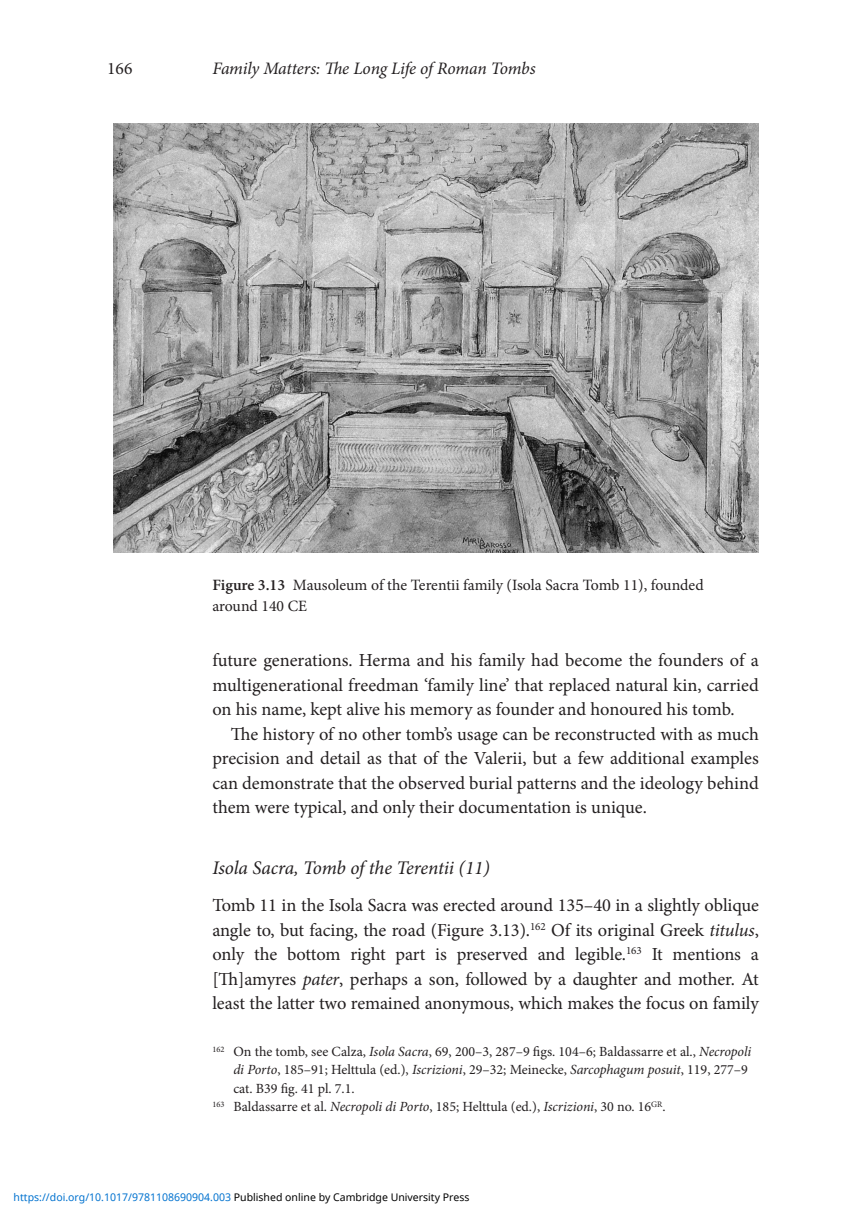
<style>
.page{position:relative;width:864px;height:1226px;background:#fff}
.page>*{position:absolute;margin:0;border:0;box-sizing:border-box;transform-origin:0 0}
.t1{font:italic 19.25px "Minion Pro";letter-spacing:-.01em;color:#231f20}
.t2{font:18.38px/24.5px "Minion Pro";color:#231f20;text-align:justify}
.t3{font:italic 17.5px "Minion Pro";letter-spacing:-.01em;color:#231f20}
.t4{font:17.5px "Minion Pro";color:#231f20}
.t5{font:15.75px/21px "Minion Pro";color:#231f20}
.t6{font:14px "Minion Pro";color:#231f20}
.t7{font:10.5px "Noto Sans";color:#0172cf}
.s1{font-weight:600}
.s2{font-style:italic}
.s3{color:#000}
</style>
<div class="page">
<img style="left:113px;top:123px;width:645px;height:430px">
<p class="t4" style="left:107px;top:61px;width:27px">166</p>
<p class="t3" style="left:212px;top:61px;width:324px">Family Matters: The Long Life of Roman Tombs</p>
<p class="t5" style="left:212px;top:575px;width:492px"><span class="s1">Figure 3.13</span> Mausoleum of the Terentii family (Isola Sacra Tomb 11), founded around 140 CE</p>
<p class="t2" style="left:212px;top:649px;width:548px">future generations. Herma and his family had become the founders of a multigenerational freedman ‘family line’ that replaced natural kin, carried on his name, kept alive his memory as founder and honoured his tomb.</p>
<p class="t2" style="left:212px;top:723px;width:548px;text-indent:18px">The history of no other tomb’s usage can be reconstructed with as much precision and detail as that of the Valerii, but a few additional examples can demonstrate that the observed burial patterns and the ideology behind them were typical, and only their documentation is unique.</p>
<p class="t1" style="left:212px;top:860px;width:279px">Isola Sacra, Tomb of the Terentii (11)</p>
<p class="t2" style="left:212px;top:894px;width:548px">Tomb 11 in the Isola Sacra was erected around 135– 40 in a slightly oblique angle to, but facing, the road ( Figure 3.13 ). <sup>162</sup> Of its original Greek <span class="s2">titulus</span> , only the bottom right part is preserved and legible. <sup>163</sup> It mentions a [Th]amyres <span class="s2">pater</span> , perhaps a son, followed by a daughter and mother. At least the latter two remained anonymous, which makes the focus on family</p>
<p class="t6" style="left:212px;top:1045px;width:540px"><sup>162</sup> On the tomb, see Calza, <span class="s2">Isola Sacra</span> , 69, 200– 3, 287– 9 figs. 104– 6; Baldassarre et al., <span class="s2">Necropoli</span></p>
<p class="t6" style="left:233px;top:1064px;width:516px"><span class="s2">di Porto</span> , 185– 91; Helttula (ed.), <span class="s2">Iscrizioni</span> , 29– 32; Meinecke, <span class="s2">Sarcophagum posuit</span> , 119, 277– 9</p>
<p class="t6" style="left:233px;top:1082px;width:123px">cat. B39 fig. 41 pl. 7.1.</p>
<p class="t6" style="left:212px;top:1101px;width:455px"><sup>163</sup> Baldassarre et al. <span class="s2">Necropoli di Porto</span> , 185; Helttula (ed.), <span class="s2">Iscrizioni</span> , 30 no. 16 <sup>GR</sup> .</p>
<p class="t7" style="left:14px;top:1189px;width:457px">https://doi.org/10.1017/9781108690904.003 <span class="s3">Published online by Cambridge University Press</span></p>
</div>
